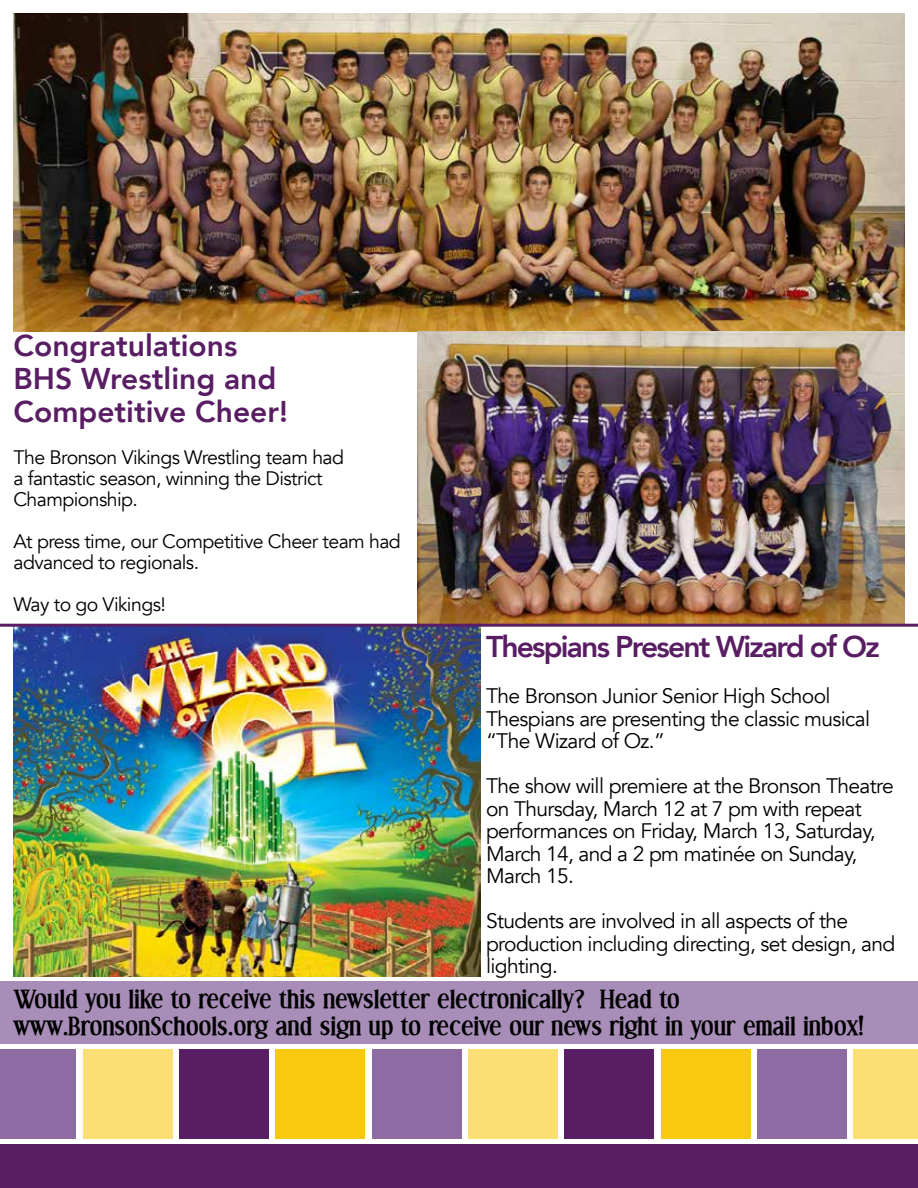
<style>
.page{position:relative;width:918px;height:1188px;background:#fff}
.page>*{position:absolute;margin:0;border:0;box-sizing:border-box;transform-origin:0 0}
.t1{font:800 30px/33px "Avenir";color:#591d63}
.t2{font:800 30px "Avenir";letter-spacing:-.06em;color:#591d63}
.t3{font:700 25.5px/27px "Effloresce";color:#000}
.t4{font:21px/22.5px "Avenir";letter-spacing:-.03em;color:#000}
.t5{font:19.5px/21px "Avenir";letter-spacing:-.03em;color:#000}
</style>
<div class="page">
<div style="left:0;top:1145px;width:918px;height:43px;background:#591d63"></div>
<div style="left:0;top:1049px;width:76px;height:90px;background:#8e6ca3"></div>
<div style="left:83px;top:1049px;width:90px;height:90px;background:#fbdf74"></div>
<div style="left:179px;top:1049px;width:90px;height:90px;background:#591d63"></div>
<div style="left:275px;top:1049px;width:90px;height:90px;background:#f9c90f"></div>
<div style="left:372px;top:1049px;width:90px;height:90px;background:#8e6ca3"></div>
<div style="left:468px;top:1049px;width:90px;height:90px;background:#fbdf74"></div>
<div style="left:564px;top:1049px;width:90px;height:90px;background:#591d63"></div>
<div style="left:661px;top:1049px;width:90px;height:90px;background:#f9c90f"></div>
<div style="left:757px;top:1049px;width:90px;height:90px;background:#8e6ca3"></div>
<div style="left:853px;top:1049px;width:65px;height:90px;background:#fbdf74"></div>
<img style="left:14px;top:14px;width:890px;height:317px">
<img style="left:417px;top:331px;width:488px;height:293px">
<img style="left:13px;top:627px;width:467px;height:350px">
<hr style="left:0;top:624px;width:918px;height:3px;background:#591d63">
<div style="left:0;top:981px;width:918px;height:62px;background:#a78db7"></div>
<h1 class="t1" style="left:14px;top:329px;width:276px">Congratulations<br>BHS Wrestling and<br>Competitive Cheer!</h1>
<p class="t5" style="left:14px;top:447px;width:332px">The Bronson Vikings Wrestling team had a fantastic season, winning the District<br>Championship.</p>
<p class="t5" style="left:14px;top:531px;width:389px">At press time, our Competitive Cheer team had advanced to regionals.</p>
<p class="t5" style="left:14px;top:594px;width:154px">Way to go Vikings!</p>
<h1 class="t2" style="left:486px;top:623px;width:395px">Thespians Present Wizard of Oz</h1>
<p class="t4" style="left:486px;top:685px;width:385px">The Bronson Junior Senior High School<br>Thespians are presenting the classic musical “The Wizard of Oz.”</p>
<p class="t4" style="left:486px;top:775px;width:409px">The show will premiere at the Bronson Theatre on Thursday, March 12 at 7 pm with repeat performances on Friday, March 13, Saturday, March 14, and a 2 pm matinée on Sunday, March 15.</p>
<p class="t4" style="left:486px;top:910px;width:411px">Students are involved in all aspects of the production including directing, set design, and lighting.</p>
<p class="t3" style="left:14px;top:987px;width:853px">Would you like to receive this newsletter electronically? Head to www.BronsonSchools.org and sign up to receive our news right in your email inbox!</p>
</div>
